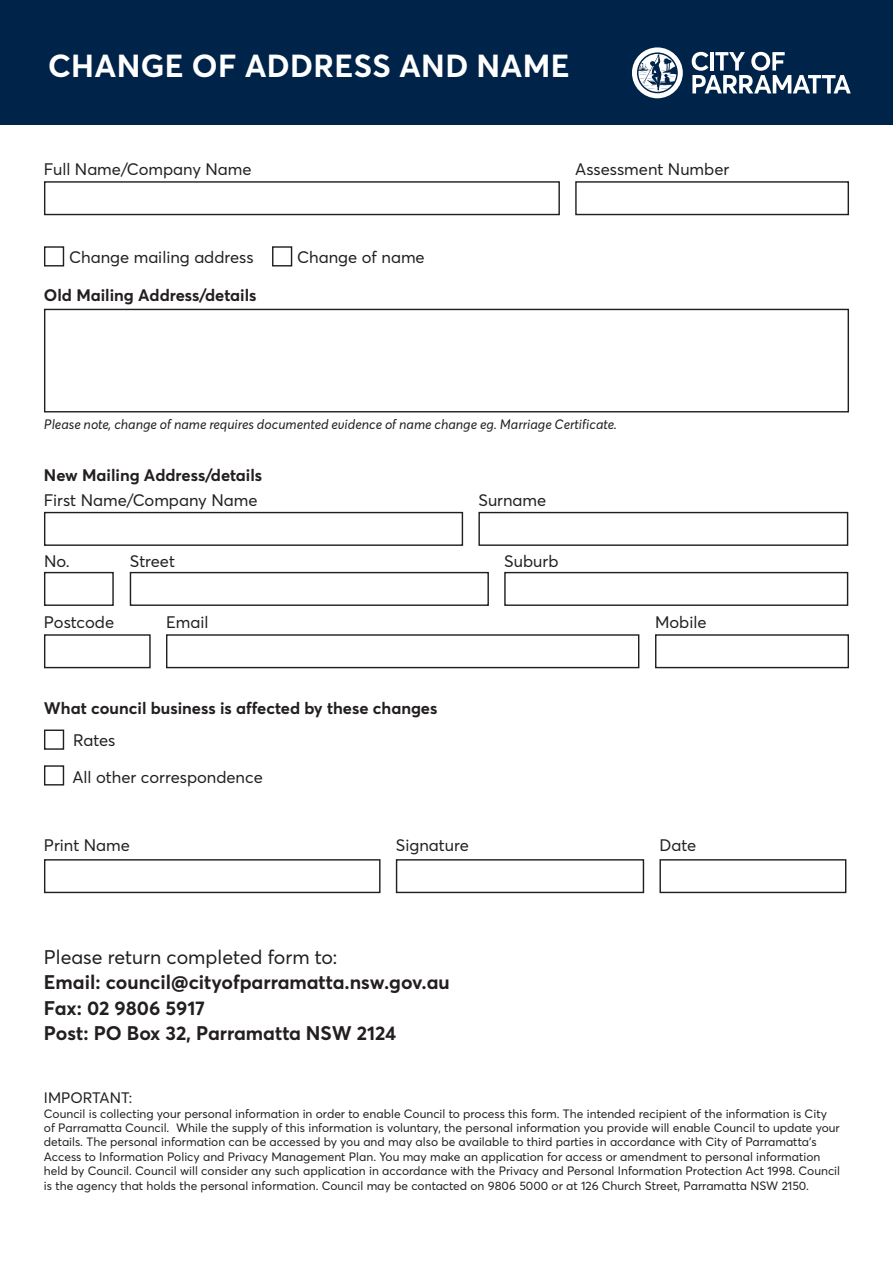
<style>
.page{position:relative;width:893px;height:1263px;background:#fff}
.page>*{position:absolute;margin:0;border:0;box-sizing:border-box;transform-origin:0 0}
.t1{font:700 31.5px "Parramatta";letter-spacing:.01em;color:#fff}
.t2{font:700 19.5px/25.5px "Parramatta";color:#231f20}
.t3{font:19.5px "Parramatta";color:#231f20}
.t4{font:16.5px "Parramatta";color:#231f20}
.t5{font:700 16.5px "Parramatta";color:#231f20}
.t6{font:15px "Parramatta";color:#231f20}
.t7{font:italic 13.5px "Parramatta";color:#231f20}
.t8{font:12px/14.4px "Parramatta";color:#231f20}
</style>
<div class="page">
<div style="left:0;top:0;width:893px;height:125px;background:#002349"></div>
<svg style="left:692px;top:52px;width:159px;height:41px"></svg>
<svg style="left:632px;top:47px;width:51px;height:51px"></svg>
<div style="left:44px;top:181px;width:516px;height:34px;border:1px solid #231f20"></div>
<div style="left:44px;top:309px;width:805px;height:103px;border:1px solid #231f20"></div>
<div style="left:575px;top:181px;width:274px;height:34px;border:1px solid #231f20"></div>
<div style="left:166px;top:634px;width:473px;height:34px;border:1px solid #231f20"></div>
<div style="left:655px;top:634px;width:194px;height:34px;border:1px solid #231f20"></div>
<div style="left:44px;top:572px;width:70px;height:34px;border:1px solid #231f20"></div>
<div style="left:130px;top:572px;width:359px;height:34px;border:1px solid #231f20"></div>
<div style="left:504px;top:572px;width:344px;height:34px;border:1px solid #231f20"></div>
<div style="left:44px;top:634px;width:107px;height:34px;border:1px solid #231f20"></div>
<div style="left:44px;top:729px;width:20px;height:21px;border:1px solid #231f20"></div>
<div style="left:44px;top:765px;width:20px;height:20px;border:1px solid #231f20"></div>
<div style="left:396px;top:859px;width:248px;height:34px;border:1px solid #231f20"></div>
<div style="left:659px;top:859px;width:187px;height:34px;border:1px solid #231f20"></div>
<div style="left:44px;top:859px;width:336px;height:34px;border:1px solid #231f20"></div>
<div style="left:44px;top:246px;width:20px;height:20px;border:1px solid #231f20"></div>
<div style="left:272px;top:246px;width:20px;height:20px;border:1px solid #231f20"></div>
<div style="left:44px;top:512px;width:419px;height:34px;border:1px solid #231f20"></div>
<div style="left:478px;top:512px;width:370px;height:34px;border:1px solid #231f20"></div>
<p class="t1" style="left:48px;top:43px;width:523px">CHANGE OF ADDRESS AND NAME</p>
<p class="t4" style="left:44px;top:158px;width:209px">Full Name/Company Name</p>
<p class="t4" style="left:575px;top:158px;width:156px">Assessment Number</p>
<p class="t4" style="left:69px;top:246px;width:186px">Change mailing address</p>
<p class="t4" style="left:297px;top:246px;width:129px">Change of name</p>
<p class="t5" style="left:44px;top:283px;width:214px">Old Mailing Address/details</p>
<p class="t7" style="left:44px;top:414px;width:575px">Please note, change of name requires documented evidence of name change eg. Marriage Certificate.</p>
<p class="t5" style="left:44px;top:463px;width:220px">New Mailing Address/details</p>
<p class="t4" style="left:44px;top:489px;width:215px">First Name/Company Name</p>
<p class="t4" style="left:478px;top:489px;width:69px">Surname</p>
<p class="t4" style="left:44px;top:550px;width:27px">No.</p>
<p class="t4" style="left:130px;top:550px;width:47px">Street</p>
<p class="t4" style="left:504px;top:550px;width:56px">Suburb</p>
<p class="t4" style="left:44px;top:611px;width:72px">Postcode</p>
<p class="t4" style="left:166px;top:611px;width:44px">Email</p>
<p class="t4" style="left:655px;top:611px;width:53px">Mobile</p>
<p class="t5" style="left:44px;top:697px;width:395px">What council business is affected by these changes</p>
<p class="t4" style="left:73px;top:729px;width:44px">Rates</p>
<p class="t4" style="left:72px;top:765px;width:192px">All other correspondence</p>
<p class="t4" style="left:44px;top:834px;width:87px">Print Name</p>
<p class="t4" style="left:396px;top:834px;width:74px">Signature</p>
<p class="t4" style="left:659px;top:834px;width:38px">Date</p>
<p class="t3" style="left:44px;top:943px;width:295px">Please return completed form to:</p>
<p class="t2" style="left:44px;top:968px;width:407px">Email: council@cityofparramatta.nsw.gov.au<br>Fax: 02 9806 5917</p>
<p class="t2" style="left:44px;top:1019px;width:354px">Post: PO Box 32, Parramatta NSW 2124</p>
<p class="t6" style="left:44px;top:1087px;width:90px">IMPORTANT:</p>
<p class="t8" style="left:44px;top:1105px;width:798px">Council is collecting your personal information in order to enable Council to process this form. The intended recipient of the information is City of Parramatta Council. While the supply of this information is voluntary, the personal information you provide will enable Council to update your details. The personal information can be accessed by you and may also be available to third parties in accordance with City of Parramatta’s Access to Information Policy and Privacy Management Plan. You may make an application for access or amendment to personal information held by Council. Council will consider any such application in accordance with the Privacy and Personal Information Protection Act 1998. Council is the agency that holds the personal information. Council may be contacted on 9806 5000 or at 126 Church Street, Parramatta NSW 2150.</p>
</div>
